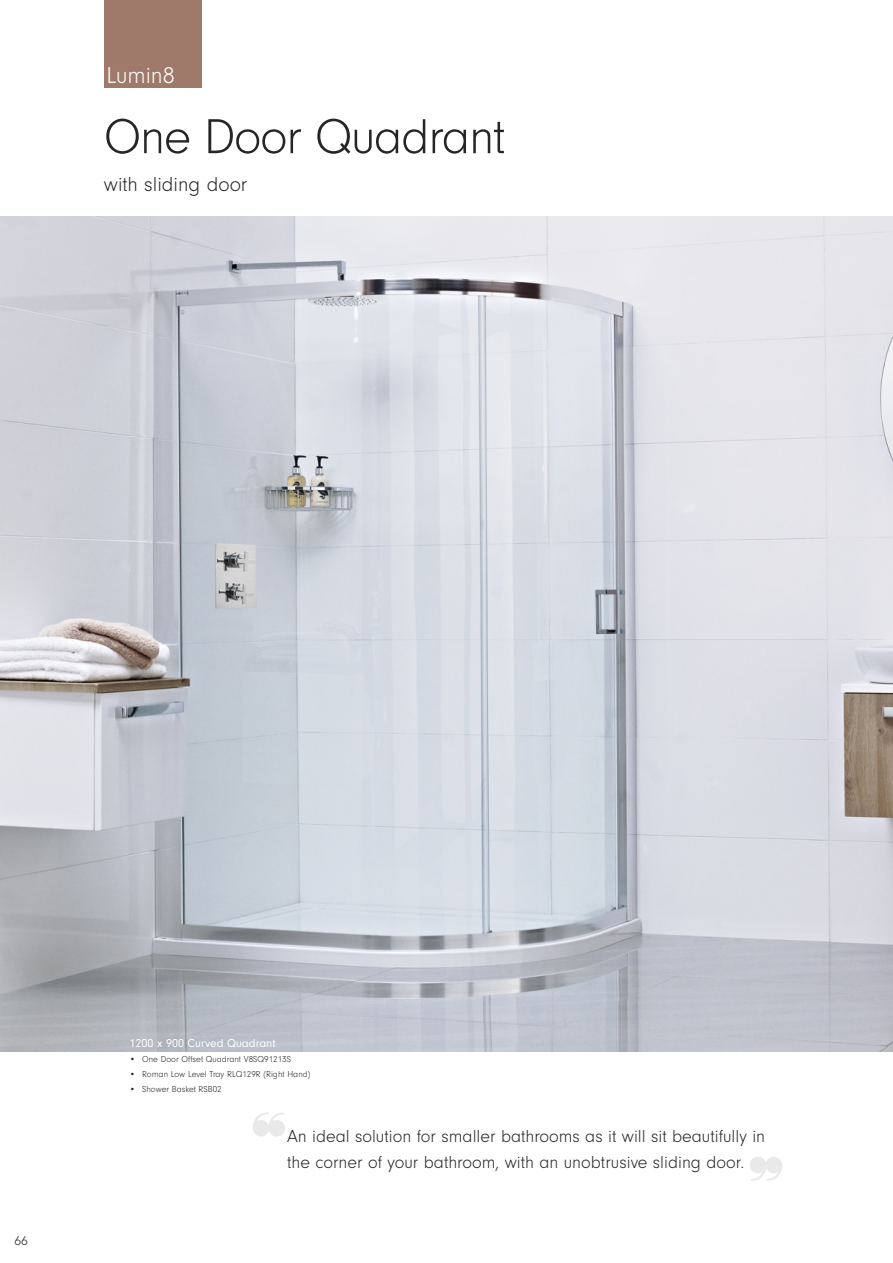
<style>
.page{position:relative;width:893px;height:1263px;background:#fff}
.page>*{position:absolute;margin:0;border:0;box-sizing:border-box;transform-origin:0 0}
.t1{font:300 51px "Neuzeit Gro";letter-spacing:-.025em;color:#272526}
.t2{font:300 24px "Neuzeit Gro";color:#fff}
.t3{font:300 21px "Neuzeit Gro";color:#272526}
.t4{font:300 18px/25.5px "Neuzeit Gro";color:#272526}
.t5{font:300 13.5px "Neuzeit Gro";color:#272526}
.t6{font:12px "Neuzeit Gro";color:#fff}
.t7{font:300 9px "Neuzeit Gro";color:#272526}
</style>
<div class="page">
<img style="left:0;top:216px;width:893px;height:835px">
<div style="left:104px;top:0;width:98px;height:87px;background:#9f7a6a"></div>
<p class="t2" style="left:107px;top:67px;width:70px">Lumin8</p>
<p class="t1" style="left:104px;top:119px;width:403px">One Door Quadrant</p>
<p class="t3" style="left:104px;top:177px;width:145px">with sliding door</p>
<p class="t5" style="left:15px;top:1236px;width:15px">66</p>
<p class="t6" style="left:129px;top:1035px;width:148px">1200 x 900 Curved Quadrant</p>
<p class="t7" style="left:129px;top:1056px;width:163px">• One Door Offset Quadrant V8SQ91213S</p>
<p class="t7" style="left:129px;top:1071px;width:182px">• Roman Low Level Tray RLQ129R (Right Hand)</p>
<p class="t7" style="left:129px;top:1086px;width:94px">• Shower Basket RSB02</p>
<p class="t4" style="left:287px;top:1125px;width:479px">An ideal solution for smaller bathrooms as it will sit beautifully in the corner of your bathroom, with an unobtrusive sliding door.</p>
</div>
